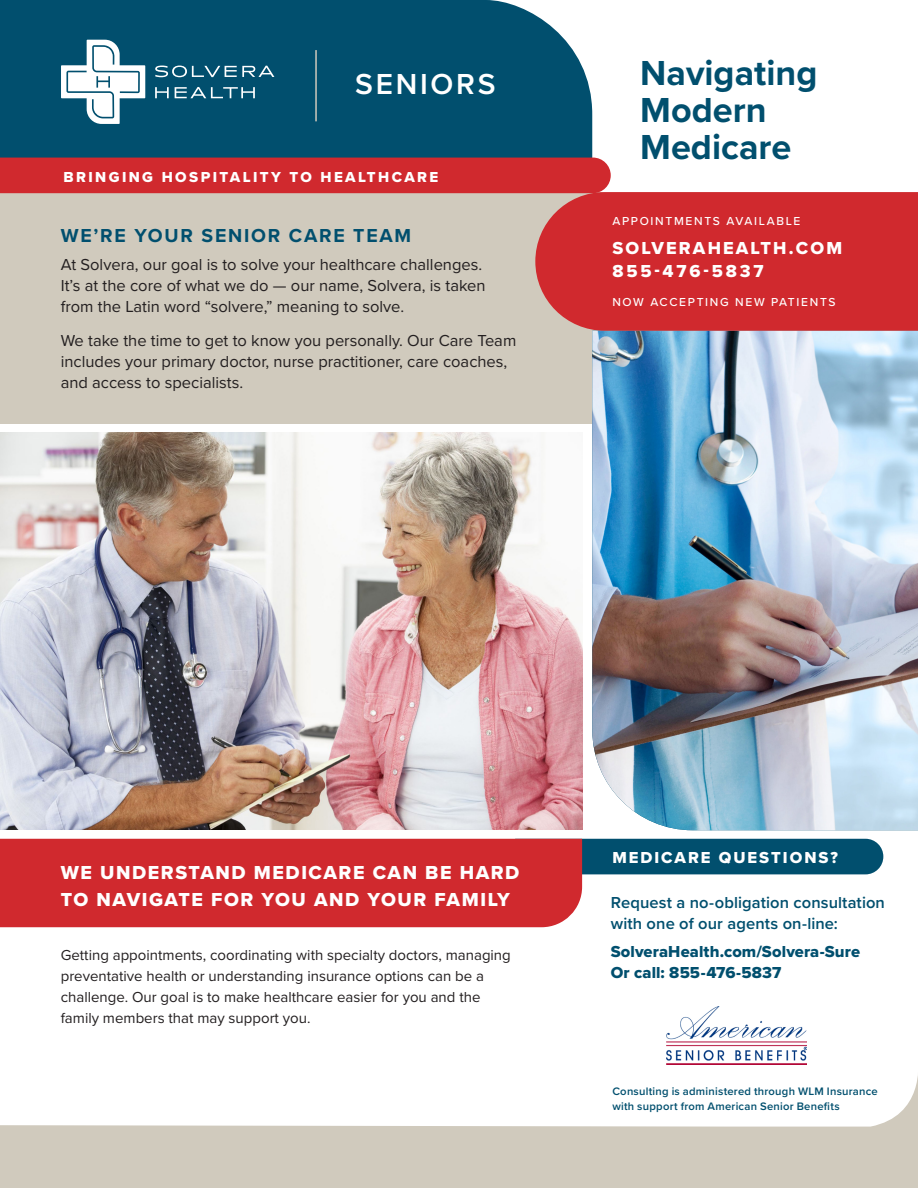
<style>
.page{position:relative;width:918px;height:1188px;background:#fff}
.page>*{position:absolute;margin:0;border:0;box-sizing:border-box;transform-origin:0 0}
.t1{font:700 36px "Proxima Nova";color:#014f6e}
.t2{font:600 30px "Proxima Nova";letter-spacing:.09em;color:#fff}
.t3{font:19.5px/27px "Proxima Nova Extrabld";letter-spacing:.08em;color:#fff}
.t4{font:700 19.5px "Proxima Nova";letter-spacing:.09em;color:#014f6e}
.t5{font:18px/22.5px "Proxima Nova Extrabld";letter-spacing:.12em;color:#fff}
.t6{font:16.5px/21px "Proxima Nova";color:#231f20}
.t7{font:600 16.5px/21px "Proxima Nova";letter-spacing:.005em;color:#014f6e}
.t8{font:16.5px "Proxima Nova Extrabld";letter-spacing:.01em;color:#014f6e}
.t9{font:16.5px "Proxima Nova Extrabld";letter-spacing:.12em;color:#fff}
.t10{font:15px/21px "Proxima Nova";color:#231f20}
.t11{font:15px "Proxima Nova Extrabld";letter-spacing:.16em;color:#fff}
.t12{font:500 12px "Proxima Nova";letter-spacing:.14em;color:#fff}
.t13{font:600 11.25px/15px "Proxima Nova";letter-spacing:.02em;color:#014f6e}
</style>
<div class="page">
<div style="left:0;top:192px;width:918px;height:231px;background:#d0cabd"></div>
<img style="left:592px;top:331px;width:326px;height:499px">
<div style="left:582px;top:839px;width:301px;height:35px;background:#014f6e"></div>
<svg style="left:0;top:1063px;width:918px;height:125px"></svg>
<div style="left:0;top:0;width:592px;height:158px;background:#014f6e"></div>
<div style="left:535px;top:192px;width:383px;height:139px;background:#d0292e"></div>
<svg style="left:61px;top:40px;width:84px;height:84px"></svg>
<svg style="left:155px;top:66px;width:119px;height:11px"></svg>
<svg style="left:155px;top:87px;width:14px;height:11px"></svg>
<svg style="left:175px;top:87px;width:80px;height:11px"></svg>
<hr style="left:315px;top:50px;width:2px;height:71px;background:#fff">
<div style="left:0;top:158px;width:611px;height:35px;background:#d0292e"></div>
<div style="left:0;top:839px;width:582px;height:88px;background:#d0292e"></div>
<img style="left:0;top:432px;width:582px;height:398px">
<img style="left:666px;top:1006px;width:140px;height:58px">
<p class="t2" style="left:355px;top:61px;width:142px">SENIORS</p>
<p class="t11" style="left:64px;top:166px;width:376px">BRINGING HOSPITALITY TO HEALTHCARE</p>
<p class="t4" style="left:61px;top:221px;width:352px">WE’RE YOUR SENIOR CARE TEAM</p>
<p class="t6" style="left:61px;top:253px;width:426px">At Solvera, our goal is to solve your healthcare challenges.<br>It’s at the core of what we do — our name, Solvera, is taken from the Latin word “solvere,” meaning to solve.</p>
<p class="t6" style="left:61px;top:330px;width:457px">We take the time to get to know you personally. Our Care Team includes your primary doctor, nurse practitioner, care coaches, and access to specialists.</p>
<p class="t1" style="left:640px;top:46px;width:179px">Navigating</p>
<p class="t1" style="left:640px;top:83px;width:128px">Modern</p>
<p class="t1" style="left:640px;top:120px;width:153px">Medicare</p>
<p class="t12" style="left:612px;top:212px;width:190px">APPOINTMENTS AVAILABLE</p>
<p class="t5" style="left:612px;top:237px;width:231px">SOLVERAHEALTH.COM<br>855-476-5837</p>
<p class="t12" style="left:612px;top:293px;width:225px">NOW ACCEPTING NEW PATIENTS</p>
<p class="t3" style="left:61px;top:859px;width:460px">WE UNDERSTAND MEDICARE CAN BE HARD<br>TO NAVIGATE FOR YOU AND YOUR FAMILY</p>
<p class="t10" style="left:61px;top:944px;width:452px">Getting appointments, coordinating with specialty doctors, managing preventative health or understanding insurance options can be a challenge. Our goal is to make healthcare easier for you and the family members that may support you.</p>
<p class="t9" style="left:612px;top:846px;width:227px">MEDICARE QUESTIONS?</p>
<p class="t7" style="left:611px;top:891px;width:276px">Request a no-obligation consultation with one of our agents on-line:</p>
<p class="t8" style="left:611px;top:939px;width:251px">SolveraHealth.com/Solvera-Sure</p>
<p class="t8" style="left:611px;top:960px;width:172px">Or call: 855-476-5837</p>
<p class="t13" style="left:612px;top:1084px;width:267px">Consulting is administered through WLM Insurance with support from American Senior Benefits</p>
</div>
